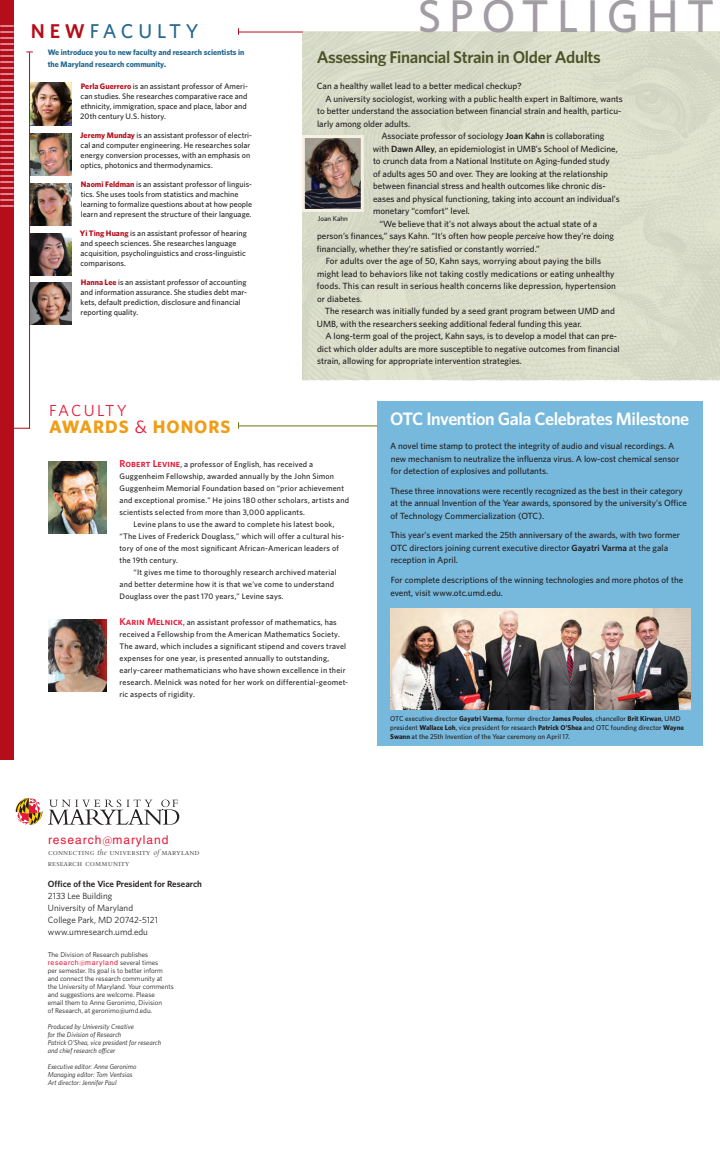
<style>
.page{position:relative;width:720px;height:1152px;background:#fff}
.page>*{position:absolute;margin:0;border:0;box-sizing:border-box;transform-origin:0 0}
.sidebarhead{font:500 46px "Whitney";letter-spacing:.17em;color:#a19da3}
.Subhead{font:500 20px "Whitney";letter-spacing:.225em;color:#25688f}
.Body{font:600 18px "Whitney";letter-spacing:-.025em;color:#fff}
.Subhead-2{font:700 18px "Whitney";letter-spacing:.05em;color:#ee9e18}
.Body-2{font:600 17px "Whitney";letter-spacing:-.025em;color:#4e5428}
.Subhead-3{font:16px "Whitney";letter-spacing:.135em;color:#e51836}
.Body-3{font:12px "Whitney Book SC";letter-spacing:.08em;color:#e51836}
.Body-indents{font:500 9px/12.5px "Whitney";color:#231f20}
.Body-4{font:9px/12px "Whitney";color:#231f20}
.Body-5{font:9px/10.8px "Bembo Expert";letter-spacing:.01em;color:#4b4c4d}
.Body-6{font:600 9px "Whitney";color:#231f20}
.Sidebar_title{font:500 8px/10px "Whitney";letter-spacing:.015em;color:#231f20}
.Sidebar_title-2{font:700 8px/12px "Whitney";letter-spacing:-.005em;color:#25688f}
.Body-7{font:7px/8px "Whitney";color:#231f20}
.t1{font:500 7px/9px "Whitney";color:#231f20}
.Body-8{font:italic 7px/8px "Whitney";color:#231f20}
.s1{font-weight:600;color:#b50e1a}
.s2{font-weight:700;color:#b50e1a}
.s3{font-weight:600}
.s4{font-style:italic}
.s5{font-weight:400;color:#e51836}
.s6{font-family:"Whitney Semibold SC";font-weight:400;font-size:10px;color:#e51836}
.s7{font-family:"Whitney"}
.s8{font-family:"Bembo";font-style:italic}
.s9{font-family:"Whitney Book SC";color:#e51836}
.s10{color:#e51836}
.s11{font-weight:700}
</style>
<div class="page">
<img style="left:33px;top:283px;width:38px;height:42px">
<img style="left:33px;top:83px;width:38px;height:42px">
<img style="left:33px;top:183px;width:39px;height:42px">
<img style="left:33px;top:233px;width:38px;height:42px">
<img style="left:33px;top:133px;width:38px;height:42px">
<hr style="left:238px;top:32px;width:65px;height:1px;background:#b50e1a">
<div style="left:0;top:0;width:13px;height:760px;background:#b50e1a"></div>
<svg style="left:15px;top:798px;width:164px;height:27px"></svg>
<svg style="left:0;top:26px;width:33px;height:403px"></svg>
<hr style="left:239px;top:426px;width:138px;height:1px;background:#6a7309">
<div style="left:377px;top:401px;width:326px;height:345px;background:#77b9dd"></div>
<img style="left:48px;top:461px;width:58px;height:72px">
<img style="left:48px;top:619px;width:58px;height:72px">
<img style="left:306px;top:139px;width:54px;height:69px">
<div style="left:302px;top:135px;width:62px;height:77px;border:3px solid #f6f1e3"></div>
<img style="left:390px;top:609px;width:300px;height:101px">
<p class="Subhead" style="left:31px;top:19px;width:169px"><span class="s1">NEW</span>FACULTY</p>
<p class="Sidebar_title-2" style="left:48px;top:46px;width:198px">We introduce you to new faculty and research scientists in the Maryland research community.</p>
<p class="Sidebar_title" style="left:80px;top:81px;width:169px"><span class="s2">Perla Guerrero</span> is an assistant professor of Ameri&shy;can studies. She researches comparative race and ethnicity, immigration, space and place, labor and 20th century U.S. history.</p>
<p class="Sidebar_title" style="left:80px;top:130px;width:173px"><span class="s2">Jeremy Munday</span> is an assistant professor of electri&shy;cal and computer engineering. He researches solar energy conversion processes, with an emphasis on optics, photonics and thermodynamics.</p>
<p class="Sidebar_title" style="left:81px;top:179px;width:173px"><span class="s2">Naomi Feldman</span> is an assistant professor of linguis&shy;tics. She uses tools from statistics and machine learning to formalize questions about at how people learn and represent the structure of their language.</p>
<p class="Sidebar_title" style="left:80px;top:228px;width:168px"><span class="s2">Yi Ting Huang</span> is an assistant professor of hearing and speech sciences. She researches language acquisition, psycholinguistics and cross-linguistic comparisons.</p>
<p class="Sidebar_title" style="left:81px;top:277px;width:168px"><span class="s2">Hanna Lee</span> is an assistant professor of accounting and information assurance. She studies debt mar&shy;kets, default prediction, disclosure and financial reporting quality.</p>
<p class="sidebarhead" style="left:418px;top:-12px;width:298px">SPOTLIGHT</p>
<p class="Body-2" style="left:317px;top:47px;width:286px">Assessing Financial Strain in Older Adults</p>
<p class="Body-indents" style="left:317px;top:80px;width:206px">Can a healthy wallet lead to a better medical checkup?</p>
<p class="Body-indents" style="left:317px;top:92px;width:307px;text-indent:8px">A university sociologist, working with a public health expert in Baltimore, wants to better understand the association between financial strain and health, particu&shy;larly among older adults.</p>
<p class="Body-indents" style="left:373px;top:130px;width:248px;text-indent:9px">Associate professor of sociology <span class="s3">Joan Kahn</span> is collaborating with <span class="s3">Dawn Alley</span>, an epidemiologist in UMB’s School of Medicine, to crunch data from a National Institute on Aging-funded study<br>of adults ages 50 and over. They are looking at the relationship between financial stress and health outcomes like chronic dis&shy;eases and physical functioning, taking into account an individual’s monetary “comfort” level.</p>
<p class="Body-indents" style="left:317px;top:217px;width:299px;text-indent:63px">“We believe that it’s not always about the actual state of a person’s finances,” says Kahn. “It’s often how people <span class="s4">perceive</span> how they’re doing financially, whether they’re satisfied or constantly worried.”</p>
<p class="Body-indents" style="left:317px;top:255px;width:300px;text-indent:9px">For adults over the age of 50, Kahn says, worrying about paying the bills might lead to behaviors like not taking costly medications or eating unhealthy foods. This can result in serious health concerns like depression, hypertension or diabetes.</p>
<p class="Body-indents" style="left:317px;top:305px;width:299px;text-indent:8px">The research was initially funded by a seed grant program between UMD and<br>UMB, with the researchers seeking additional federal funding this year.</p>
<p class="Body-indents" style="left:317px;top:330px;width:304px;text-indent:8px">A long-term goal of the project, Kahn says, is to develop a model that can pre&shy;dict which older adults are more susceptible to negative outcomes from financial strain, allowing for appropriate intervention strategies.</p>
<p class="t1" style="left:318px;top:214px;width:32px">Joan Kahn</p>
<p class="Subhead-3" style="left:49px;top:400px;width:79px">FACULTY</p>
<p class="Subhead-2" style="left:49px;top:416px;width:183px">AWARDS <span class="s5">&amp;</span> HONORS</p>
<p class="Sidebar_title" style="left:120px;top:458px;width:231px;line-height:12px"><span class="s6">Robert Levine</span>, a professor of English, has received a Guggenheim Fellowship, awarded annually by the John Simon Guggenheim Memorial Foundation based on “prior achievement and exceptional promise.” He joins 180 other scholars, artists and scientists selected from more than 3,000 applicants.</p>
<p class="Sidebar_title" style="left:120px;top:518px;width:226px;line-height:12px;text-indent:14px">Levine plans to use the award to complete his latest book, “The Lives of Frederick Douglass,” which will offer a cultural his&shy;tory of one of the most significant African-American leaders of the 19th century.</p>
<p class="Sidebar_title" style="left:120px;top:566px;width:219px;line-height:12px;text-indent:14px">“It gives me time to thoroughly research archived material and better determine how it is that we’ve come to understand<br>Douglass over the past 170 years,” Levine says.</p>
<p class="Sidebar_title" style="left:120px;top:616px;width:230px;line-height:12px"><span class="s6">Karin Melnick</span>, an assistant professor of mathematics, has received a Fellowship from the American Mathematics Society.<br>The award, which includes a significant stipend and covers travel expenses for one year, is presented annually to outstanding, early-career mathematicians who have shown excellence in their research. Melnick was noted for her work on differential-geomet&shy;ric aspects of rigidity.</p>
<p class="Body-3" style="left:48px;top:833px;width:122px">research<span class="s7">@</span>maryland</p>
<p class="Body-5" style="left:48px;top:847px;width:153px">connecting <span class="s8">the</span> university <span class="s8">of</span> maryland research community</p>
<p class="Body-6" style="left:48px;top:878px;width:156px">Office of the Vice President for Research</p>
<p class="Body-4" style="left:48px;top:889px;width:66px">2133 Lee Building</p>
<p class="Body-4" style="left:48px;top:901px;width:87px">University of Maryland</p>
<p class="Body-4" style="left:48px;top:913px;width:111px">College Park, MD 20742-5121 www.umresearch.umd.edu</p>
<p class="Body-7" style="left:48px;top:950px;width:128px">The Division of Research publishes <span class="s9">research</span><span class="s10">@</span><span class="s9">maryland</span> several times<br>per semester. Its goal is to better inform and connect the research community at<br>the University of Maryland. Your comments and suggestions are welcome. Please<br>email them to Anne Geronimo, Division<br>of Research, at geronimo@umd.edu.</p>
<p class="Body-8" style="left:48px;top:1023px;width:88px">Produced by University Creative</p>
<p class="Body-8" style="left:48px;top:1031px;width:75px">for the Division of Research</p>
<p class="Body-8" style="left:48px;top:1039px;width:115px">Patrick O’Shea, vice president for research and chief research officer</p>
<p class="Body-8" style="left:48px;top:1063px;width:90px">Executive editor: Anne Geronimo</p>
<p class="Body-8" style="left:48px;top:1071px;width:86px">Managing editor: Tom Ventsias</p>
<p class="Body-8" style="left:48px;top:1079px;width:70px">Art director: Jennifer Paul</p>
<p class="Body" style="left:390px;top:407px;width:301px">OTC Invention Gala Celebrates Milestone</p>
<p class="Body-indents" style="left:390px;top:439px;width:291px">A novel time stamp to protect the integrity of audio and visual recordings. A new mechanism to neutralize the influenza virus. A low-cost chemical sensor for detection of explosives and pollutants.</p>
<p class="Body-indents" style="left:390px;top:484px;width:299px">These three innovations were recently recognized as the best in their category at the annual Invention of the Year awards, sponsored by the university’s Office of Technology Commercialization (OTC).</p>
<p class="Body-indents" style="left:390px;top:529px;width:292px">This year’s event marked the 25th anniversary of the awards, with two former<br>OTC directors joining current executive director <span class="s3">Gayatri Varma</span> at the gala reception in April.</p>
<p class="Body-indents" style="left:390px;top:574px;width:294px">For complete descriptions of the winning technologies and more photos of the event, visit www.otc.umd.edu.</p>
<p class="t1" style="left:390px;top:714px;width:295px">OTC executive director <span class="s11">Gayatri Varma</span>, former director <span class="s11">James Poulos</span>, chancellor <span class="s11">Brit Kirwan</span>, UMD president <span class="s11">Wallace Loh</span>, vice president for research <span class="s11">Patrick O’Shea</span> and OTC founding director <span class="s11">Wayne<br>Swann</span> at the 25th Invention of the Year ceremony on April 17.</p>
</div>
